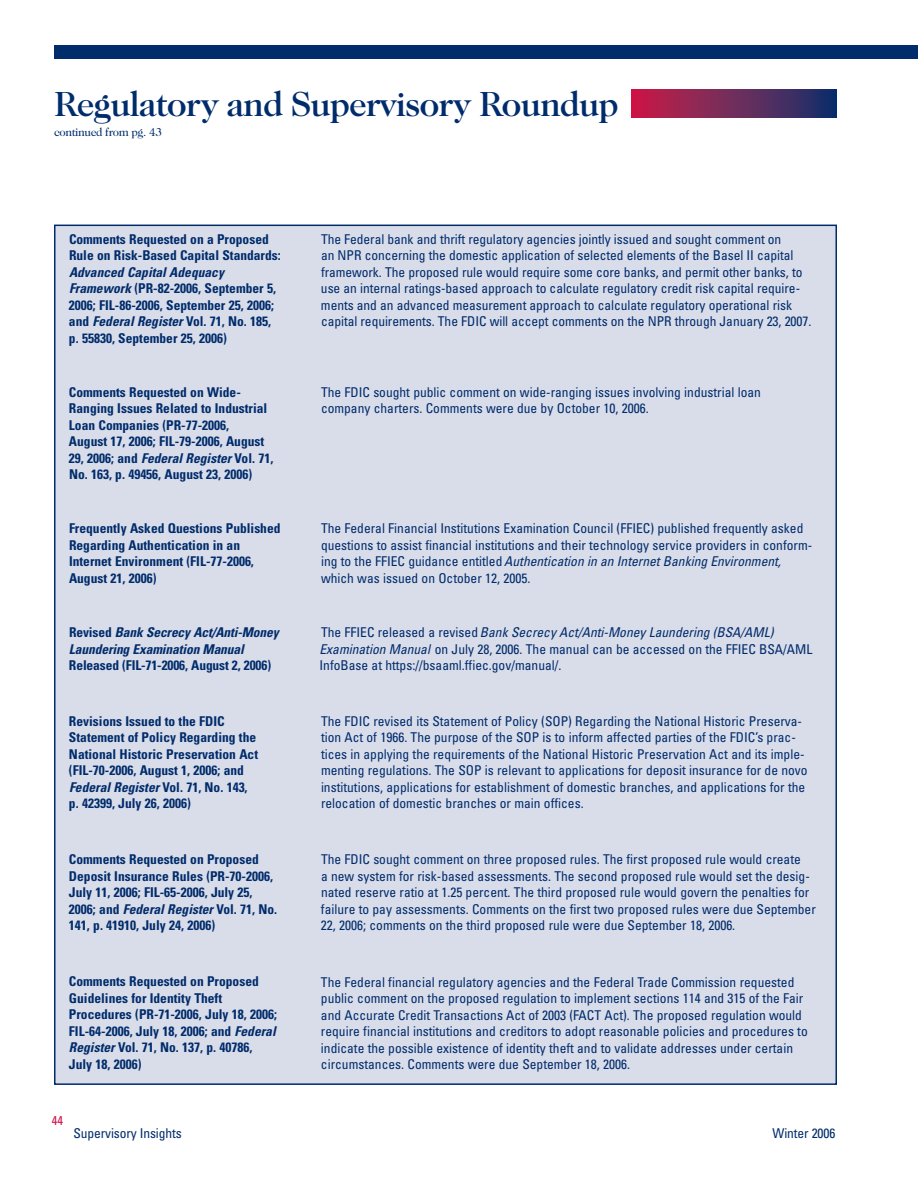
<style>
.page{position:relative;width:918px;height:1188px;background:#fff}
.page>*{position:absolute;margin:0;border:0;box-sizing:border-box;transform-origin:0 0}
.t1{font:500 36px "Caslon No 224";letter-spacing:-.03em;color:#002c6b}
.t2{font:condensed 13.5px/16.5px "Univers";color:#002c6b}
.t3{font:700 condensed 13.5px "Univers";color:#002c6b}
.t4{font:italic 700 condensed 13.5px "Univers";letter-spacing:-.005em;color:#002c6b}
.t5{font:condensed 12.75px "Univers";color:#d20d44}
.t6{font:12px "Caslon No 224";letter-spacing:-.03em;color:#002c6b}
.s1{font-style:italic}
.s2{font-style:normal}
.s3{font-family:"Univers LT Std"}
</style>
<div class="page">
<div style="left:55px;top:225px;width:781px;height:859px;background:#d9dce9"></div>
<div style="left:54px;top:45px;width:864px;height:13px;background:#002c6b"></div>
<svg style="left:631px;top:89px;width:206px;height:28px"></svg>
<h1 class="t1" style="left:54px;top:90px;width:566px">Regulatory and Supervisory Roundup</h1>
<p class="t6" style="left:54px;top:127px;width:110px">continued from pg. 43</p>
<p class="t3" style="left:69px;top:234px;width:201px">Comments Requested on a Proposed</p>
<p class="t3" style="left:69px;top:250px;width:213px">Rule on Risk-Based Capital Standards:</p>
<p class="t4" style="left:69px;top:267px;width:159px">Advanced CapitalAdequacy</p>
<p class="t3" style="left:69px;top:283px;width:209px"><span class="s1">Framework</span> (PR-82-2006, September 5,</p>
<p class="t3" style="left:69px;top:300px;width:207px">2006; FIL-86-2006, September 25, 2006;</p>
<p class="t3" style="left:69px;top:316px;width:204px">and <span class="s1">FederalRegister</span>Vol. 71, No. 185,</p>
<p class="t3" style="left:69px;top:333px;width:159px">p. 55830, September 25, 2006)</p>
<p class="t3" style="left:69px;top:387px;width:173px">Comments Requested on Wide-</p>
<p class="t3" style="left:69px;top:403px;width:200px">Ranging Issues Related to Industrial</p>
<p class="t3" style="left:69px;top:420px;width:162px">Loan Companies (PR-77-2006,</p>
<p class="t3" style="left:69px;top:436px;width:197px">August 17, 2006; FIL-79-2006, August</p>
<p class="t3" style="left:69px;top:453px;width:206px">29, 2006; and <span class="s1">FederalRegister</span>Vol. 71,</p>
<p class="t3" style="left:69px;top:469px;width:185px">No. 163, p. 49456, August 23, 2006)</p>
<p class="t3" style="left:69px;top:524px;width:213px">Frequently Asked Questions Published</p>
<p class="t3" style="left:69px;top:540px;width:173px">Regarding Authentication in an</p>
<p class="t3" style="left:69px;top:557px;width:186px">Internet Environment (FIL-77-2006,</p>
<p class="t3" style="left:69px;top:573px;width:89px">August 21, 2006)</p>
<p class="t4" style="left:69px;top:628px;width:214px"><span class="s2">R e v i s e d</span> Bank Secrecy Act/Anti-Money</p>
<p class="t4" style="left:69px;top:644px;width:179px">Laundering Examination Manual</p>
<p class="t3" style="left:69px;top:661px;width:204px">Released (FIL-71-2006, August 2, 2006)</p>
<p class="t3" style="left:69px;top:716px;width:157px">Revisions Issued to the FDIC</p>
<p class="t3" style="left:69px;top:733px;width:189px">Statement of Policy Regarding the</p>
<p class="t3" style="left:69px;top:749px;width:191px">National Historic Preservation Act</p>
<p class="t3" style="left:69px;top:766px;width:177px">(FIL-70-2006, August 1, 2006; and</p>
<p class="t4" style="left:69px;top:782px;width:180px">FederalRegister<span class="s2">Vo l . 7 1 , N o . 1 43 ,</span></p>
<p class="t3" style="left:69px;top:799px;width:123px">p. 42399, July 26, 2006)</p>
<p class="t3" style="left:69px;top:854px;width:191px">Comments Requested on Proposed</p>
<p class="t3" style="left:69px;top:871px;width:206px">Deposit Insurance Rules (PR-70-2006,</p>
<p class="t3" style="left:69px;top:887px;width:185px">July 11, 2006; FIL-65-2006, July 25,</p>
<p class="t3" style="left:69px;top:904px;width:210px">2006; and <span class="s1">FederalRegister</span>Vol. 71, No.</p>
<p class="t3" style="left:69px;top:920px;width:148px">141, p. 41910, July 24, 2006)</p>
<p class="t3" style="left:69px;top:977px;width:191px">Comments Requested on Proposed</p>
<p class="t3" style="left:69px;top:993px;width:155px">Guidelines for Identity Theft</p>
<p class="t3" style="left:69px;top:1010px;width:210px">Procedures (PR-71-2006, July 18, 2006;</p>
<p class="t3" style="left:69px;top:1026px;width:211px">FIL-64-2006, July 18, 2006; and <span class="s1">Federal</span></p>
<p class="t3" style="left:69px;top:1043px;width:185px"><span class="s1">Register</span>Vol. 71, No. 137, p. 40786,</p>
<p class="t3" style="left:69px;top:1059px;width:74px">July 18, 2006)</p>
<p class="t5" style="left:52px;top:1116px;width:13px">44</p>
<p class="t2" style="left:321px;top:232px;width:492px">The Federal bank and thrift regulatory agencies jointly issued and sought comment on<br>an NPR concerning the domestic application of selected elements of the Basel II capital framework. The proposed rule would require some core banks, and permit other banks, to use an internal ratings-based approach to calculate regulatory credit risk capital require&shy;ments and an advanced measurement approach to calculate regulatory operational risk capital requirements. The FDIC will accept comments on the NPR through January 23, 2007.</p>
<p class="t2" style="left:321px;top:385px;width:442px">The FDIC sought public comment on wide-ranging issues involving industrial loan company charters. Comments were due by October 10, 2006.</p>
<p class="t2" style="left:321px;top:522px;width:493px">The Federal Financial Institutions Examination Council (FFIEC) published frequently asked questions to assist financial institutions and their technology service providers in conform&shy;i n g t o t h e F F I E C g u i d a n c e e n t i t l e d <span class="s1">Authentication in an InternetBanking Environment, </span>which was issued on October 12, 2005.</p>
<p class="t2" style="left:320px;top:626px;width:494px">T h e F F I E C r e l e a s e d a r e v i s e d <span class="s1">Bank Secrecy Act/Anti-Money Laundering (BSA/AML)<br>Examination Manual</span> on July 28, 2006. The manual can be accessed on the FFIEC BSA/AML<br>InfoBase at h<span class="s3">ttps://bsaaml.ffiec.gov/manual/</span>.</p>
<p class="t2" style="left:321px;top:714px;width:488px">The FDIC revised its Statement of Policy (SOP) Regarding the National Historic Preserva&shy;tion Act of 1966. The purpose of the SOP is to inform affected parties of the FDIC’s prac&shy;tices in applying the requirements of the National Historic Preservation Act and its imple&shy;menting regulations. The SOP is relevant to applications for deposit insurance for de novo institutions, applications for establishment of domestic branches, and applications for the relocation of domestic branches or main offices.</p>
<p class="t2" style="left:321px;top:853px;width:496px">The FDIC sought comment on three proposed rules. The first proposed rule would create<br>a new system for risk-based assessments. The second proposed rule would set the desig&shy;nated reserve ratio at 1.25 percent. The third proposed rule would govern the penalties for failure to pay assessments. Comments on the first two proposed rules were due September 22, 2006; comments on the third proposed rule were due September 18, 2006.</p>
<p class="t2" style="left:321px;top:975px;width:488px">The Federal financial regulatory agencies and the Federal Trade Commission requested public comment on the proposed regulation to implement sections 114 and 315 of the Fair and Accurate Credit Transactions Act of 2003 (FACT Act). The proposed regulation would require financial institutions and creditors to adopt reasonable policies and procedures to indicate the possible existence of identity theft and to validate addresses under certain circumstances. Comments were due September 18, 2006.</p>
<p class="t2" style="left:74px;top:1126px;width:110px">Supervisory Insights</p>
<p class="t2" style="left:773px;top:1126px;width:64px">Winter 2006</p>
</div>
